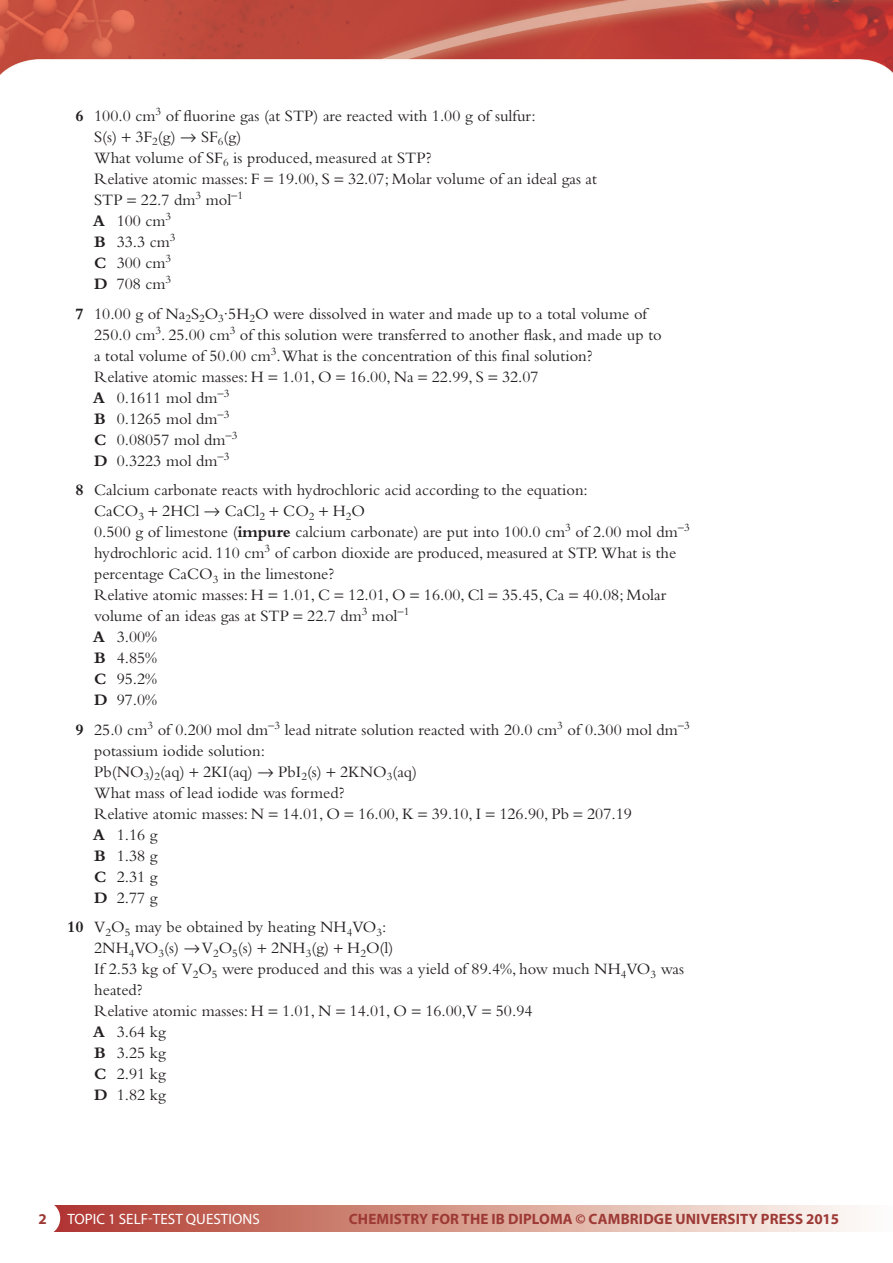
<style>
.page{position:relative;width:893px;height:1263px;background:#fff}
.page>*{position:absolute;margin:0;border:0;box-sizing:border-box;transform-origin:0 0}
.t1{font:16.5px/21px "Bembo Std";color:#231f20}
.t2{font:700 15px "Myriad Pro";letter-spacing:.01em;color:#9e3a36}
.t3{font:15px "Myriad Pro";letter-spacing:.005em;color:#fff}
.s1{font-weight:700}
</style>
<div class="page">
<div style="left:43px;top:1206px;width:850px;height:25px;background:linear-gradient(to right,#af382b,#fffff9)"></div>
<div style="left:26px;top:1201px;width:33px;height:34px;background:#fff;border-radius:50%"></div>
<div style="left:25px;top:1201px;width:35px;height:35px;border:2px solid #fff;border-radius:50%"></div>
<img style="left:1px;top:0;width:892px;height:74px">
<p class="t1" style="left:93px;top:105px;width:506px;text-indent:-17px"><span class="s1">6</span> 100.0 cm<sup>3</sup> of fluorine gas (at STP) are reacted with 1.00 g of sulfur:<br>S(s) 3F<sub>2</sub>(g) → SF<sub>6</sub>(g)<br>What volume of SF<sub>6</sub> is produced, measured at STP?<br>Relative atomic masses: F 19.00, S 32.07; Molar volume of an ideal gas at<br>STP 22.7 dm<sup>3</sup> mol−<sup>1<br></sup><span class="s1">A</span> 100 cm<sup>3<br></sup><span class="s1">B</span> 33.3 cm<sup>3<br></sup><span class="s1">C</span> 300 cm<sup>3<br></sup><span class="s1">D</span> 708 cm<sup>3</sup></p>
<p class="t1" style="left:93px;top:303px;width:570px;text-indent:-17px"><span class="s1">7</span> 10.00 g of Na<sub>2</sub>S<sub>2</sub>O<sub>3</sub>·5H<sub>2</sub>O were dissolved in water and made up to a total volume of 250.0 cm<sup>3</sup>. 25.00 cm<sup>3</sup> of this solution were transferred to another flask, and made up to a total volume of 50.00 cm<sup>3</sup>.What is the concentration of this final solution?<br>Relative atomic masses: H 1.01, O 16.00, Na 22.99, S 32.07<br><span class="s1">A</span> 0.1611 mol dm−<sup>3<br></sup><span class="s1">B</span> 0.1265 mol dm−<sup>3<br></sup><span class="s1">C</span> 0.08057 mol dm−<sup>3<br></sup><span class="s1">D</span> 0.3223 mol dm−<sup>3</sup></p>
<p class="t1" style="left:93px;top:479px;width:598px;text-indent:-17px"><span class="s1">8</span> Calcium carbonate reacts with hydrochloric acid according to the equation:<br>CaCO<sub>3</sub> 2HCl → CaCl<sub>2</sub> CO<sub>2</sub> H<sub>2</sub>O<br>0.500 g of limestone (<span class="s1">impure</span> calcium carbonate) are put into 100.0 cm<sup>3</sup> of 2.00 mol dm−<sup>3 </sup>hydrochloric acid. 110 cm<sup>3</sup> of carbon dioxide are produced, measured at STP. What is the percentage CaCO<sub>3</sub> in the limestone?<br>Relative atomic masses: H 1.01, C 12.01, O 16.00, Cl 35.45, Ca 40.08; Molar volume of an ideas gas at STP 22.7 dm<sup>3</sup> mol−<sup>1<br></sup><span class="s1">A</span> 3.00%<br><span class="s1">B</span> 4.85%<br><span class="s1">C</span> 95.2%<br><span class="s1">D</span> 97.0%</p>
<p class="t1" style="left:93px;top:719px;width:598px;text-indent:-17px"><span class="s1">9</span> 25.0 cm<sup>3</sup> of 0.200 mol dm−<sup>3</sup> lead nitrate solution reacted with 20.0 cm<sup>3</sup> of 0.300 mol dm−<sup>3 </sup>potassium iodide solution:<br>Pb(NO<sub>3</sub>)<sub>2</sub>(aq) 2KI(aq) → PbI<sub>2</sub>(s) 2KNO<sub>3</sub>(aq)<br>What mass of lead iodide was formed?<br>Relative atomic masses: N 14.01, O 16.00, K 39.10, I 126.90, Pb 207.19<br><span class="s1">A</span> 1.16 g<br><span class="s1">B</span> 1.38 g<br><span class="s1">C</span> 2.31 g<br><span class="s1">D</span> 2.77 g</p>
<p class="t1" style="left:93px;top:916px;width:593px;text-indent:-26px"><span class="s1">10</span> V<sub>2</sub>O<sub>5</sub> may be obtained by heating NH<sub>4</sub>VO<sub>3</sub>:<br>2NH<sub>4</sub>VO<sub>3</sub>(s) → V<sub>2</sub>O<sub>5</sub>(s) 2NH<sub>3</sub>(g) H<sub>2</sub>O(l)<br>If 2.53 kg of V<sub>2</sub>O<sub>5</sub> were produced and this was a yield of 89.4%, how much NH<sub>4</sub>VO<sub>3</sub> was heated?<br>Relative atomic masses: H 1.01, N 14.01, O 16.00,V 50.94<br><span class="s1">A</span> 3.64 kg<br><span class="s1">B</span> 3.25 kg<br><span class="s1">C</span> 2.91 kg<br><span class="s1">D</span> 1.82 kg</p>
<p class="t2" style="left:39px;top:1209px;width:10px">2</p>
<p class="t3" style="left:67px;top:1209px;width:193px">TOPIC 1 SELF-TEST QUESTIONS</p>
<p class="t2" style="left:349px;top:1209px;width:492px">CHEMISTRY FOR THE IB DIPLOMA © CAMBRIDGE UNIVERSITY PRESS 2015</p>
</div>
